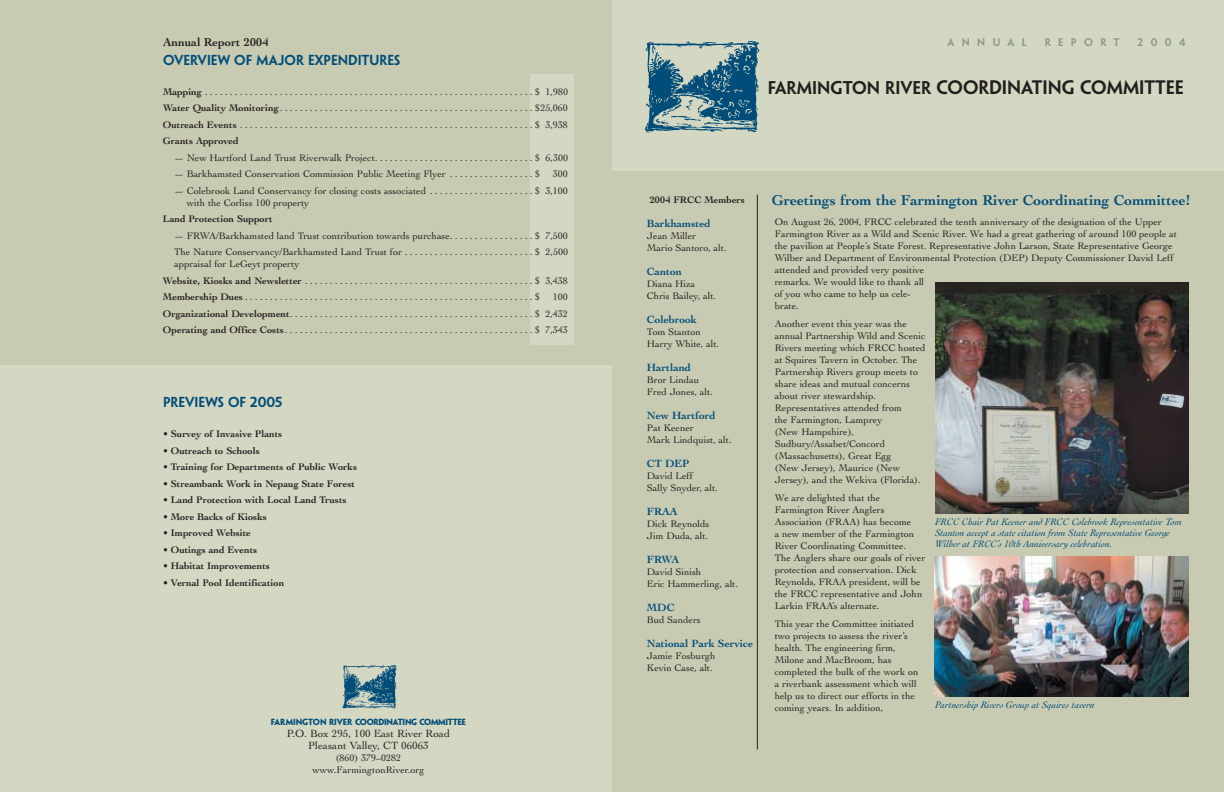
<style>
.page{position:relative;width:1224px;height:792px;background:#fff}
.page>*{position:absolute;margin:0;border:0;box-sizing:border-box;transform-origin:0 0}
.t1{font:17.5px "Penumbra MM 585 0";color:#231f1f}
.t2{font:700 15px "Cochin";color:#004d79}
.t3{font:13px "Penumbra MM 585 0";color:#004d79}
.t4{font:700 12px "Cochin";color:#231f1f}
.t5{font:700 11px "Cochin";color:#004d79}
.t6{font:11px/12px "Cochin";color:#231f1f;text-align:center}
.t7{font:10px/12px "Cochin";color:#231f1f}
.t8{font:700 10px "Cochin";color:#231f1f}
.t9{font:italic 10px/11px "Cochin";color:#004d79}
.t10{font:10px "Penumbra MM 585 0";letter-spacing:.745em;color:#8c9c81}
.t11{font:8px "Penumbra MM 725 0";letter-spacing:-.03em;color:#004d79}
.s1{font-weight:700}
.s2{font-size:16.6px}
</style>
<div class="page">
<div style="left:0;top:278px;width:616px;height:514px;background:#d4d7c2"></div>
<div style="left:0;top:0;width:627px;height:364px;background:#c8cbb2"></div>
<div style="left:530px;top:74px;width:44px;height:270px;background:#d4d7c2"></div>
<div style="left:612px;top:0;width:612px;height:570px;background:#d4d7c2"></div>
<div style="left:612px;top:171px;width:612px;height:621px;background:#c8cbb2"></div>
<img style="left:645px;top:40px;width:114px;height:93px">
<img style="left:935px;top:557px;width:254px;height:139px">
<img style="left:935px;top:282px;width:254px;height:232px">
<img style="left:342px;top:665px;width:55px;height:44px">
<hr style="left:757px;top:195px;width:1px;height:554px;background:#231f1f">
<p class="t4" style="left:163px;top:37px;width:107px">Annual Report 2004</p>
<h3 class="t3" style="left:163px;top:52px;width:239px">OVERVIEW OF MAJOR EXPENDITURES</h3>
<p class="t7" style="left:163px;top:84px;width:407px;line-height:16.5px;text-align:justify"><span class="s1">Mapping</span> . . . . . . . . . . . . . . . . . . . . . . . . . . . . . . . . . . . . . . . . . . . . . . . . . . . . . . . . . . . . . . . . . . $ 1,980<br><span class="s1">Water Quality Monitoring</span> . . . . . . . . . . . . . . . . . . . . . . . . . . . . . . . . . . . . . . . . . . . . . . . . . . . $25,060<br><span class="s1">Outreach Events</span> . . . . . . . . . . . . . . . . . . . . . . . . . . . . . . . . . . . . . . . . . . . . . . . . . . . . . . . . . . . $ 3,938<br><span class="s1">Grants Approved</span></p>
<p class="t7" style="left:174px;top:152px;width:395px">— New Hartford Land Trust Riverwalk Project. . . . . . . . . . . . . . . . . . . . . . . . . . . . . . . . $ 6,300</p>
<p class="t7" style="left:174px;top:169px;width:368px">— Barkhamsted Conservation Commission Public Meeting Flyer . . . . . . . . . . . . . . . . . $</p>
<p class="t7" style="left:553px;top:169px;width:16px">300</p>
<p class="t7" style="left:187px;top:185px;width:383px;text-indent:-13px">— Colebrook Land Conservancy for closing costs associated . . . . . . . . . . . . . . . . . . . . . $ 3,100 with the Corliss 100 property</p>
<p class="t8" style="left:163px;top:215px;width:111px">Land Protection Support</p>
<p class="t7" style="left:174px;top:228px;width:395px;line-height:16.5px">— FRWA/Barkhamsted land Trust contribution towards purchase. . . . . . . . . . . . . . . . . $ 7,500<br>The Nature Conservancy/Barkhamsted Land Trust for . . . . . . . . . . . . . . . . . . . . . . . . . . $ 2,500</p>
<p class="t7" style="left:163px;top:257px;width:407px;line-height:16.5px;text-indent:11px">appraisal for LeGeyt property<br><span class="s1">Website, Kiosks and Newsletter</span> . . . . . . . . . . . . . . . . . . . . . . . . . . . . . . . . . . . . . . . . . . . . . . $ 3,438<br><span class="s1">Membership Dues</span> . . . . . . . . . . . . . . . . . . . . . . . . . . . . . . . . . . . . . . . . . . . . . . . . . . . . . . . . . . $</p>
<p class="t7" style="left:163px;top:290px;width:407px;line-height:16.5px;text-align:justify;text-indent:390px">100<br><span class="s1">Organizational Development</span>. . . . . . . . . . . . . . . . . . . . . . . . . . . . . . . . . . . . . . . . . . . . . . . . . $ 2,432<br><span class="s1">Operating and Office Costs</span> . . . . . . . . . . . . . . . . . . . . . . . . . . . . . . . . . . . . . . . . . . . . . . . . . . $ 7,343</p>
<h3 class="t3" style="left:163px;top:395px;width:121px">PREVIEWS OF 2005</h3>
<p class="t8" style="left:163px;top:430px;width:121px">• Survey of Invasive Plants</p>
<p class="t8" style="left:163px;top:447px;width:98px">• Outreach to Schools</p>
<p class="t8" style="left:163px;top:463px;width:196px">• Training for Departments of Public Works</p>
<p class="t8" style="left:163px;top:480px;width:194px">• Streambank Work in Nepaug State Forest</p>
<p class="t8" style="left:163px;top:496px;width:185px">• Land Protection with Local Land Trusts</p>
<p class="t8" style="left:163px;top:513px;width:106px">• More Backs of Kiosks</p>
<p class="t8" style="left:163px;top:529px;width:89px">• Improved Website</p>
<p class="t8" style="left:163px;top:546px;width:96px">• Outings and Events</p>
<p class="t8" style="left:163px;top:562px;width:108px">• Habitat Improvements</p>
<p class="t8" style="left:163px;top:579px;width:123px">• Vernal Pool Identification</p>
<p class="t11" style="left:271px;top:718px;width:196px">FARMINGTON RIVER COORDINATING COMMITTEE</p>
<p class="t6" style="left:287px;top:729px;width:165px">P.O. Box 295, 100 East River Road<br>Pleasant Valley, CT 06063</p>
<p class="t7" style="left:312px;top:753px;width:114px;text-align:center">(860) 379–0282 www.FarmingtonRiver.org</p>
<p class="t10" style="left:948px;top:37px;width:81px">ANNUAL</p>
<p class="t10" style="left:1045px;top:37px;width:76px">REPORT</p>
<p class="t10" style="left:1138px;top:37px;width:50px">2004</p>
<h1 class="t1" style="left:768px;top:78px;width:418px"><span class="s2">FARMINGTON RIVER</span> COORDINATING COMMITTEE</h1>
<p class="t8" style="left:650px;top:196px;width:97px">2004 FRCC Members</p>
<p class="t5" style="left:647px;top:219px;width:65px">Barkhamsted</p>
<p class="t7" style="left:647px;top:231px;width:81px">Jean Miller<br>Mario Santoro, alt.</p>
<p class="t5" style="left:647px;top:267px;width:37px">Canton</p>
<p class="t7" style="left:647px;top:279px;width:71px">Diana Hiza<br>Chris Bailey, alt.</p>
<p class="t5" style="left:647px;top:315px;width:52px">Colebrook</p>
<p class="t7" style="left:647px;top:327px;width:74px">Tom Stanton<br>Harry White, alt.</p>
<p class="t5" style="left:647px;top:363px;width:45px">Hartland</p>
<p class="t7" style="left:647px;top:375px;width:67px">Bror Lindau<br>Fred Jones, alt.</p>
<p class="t5" style="left:647px;top:411px;width:70px">New Hartford</p>
<p class="t7" style="left:647px;top:423px;width:86px">Pat Keener<br>Mark Lindquist, alt.</p>
<p class="t5" style="left:647px;top:459px;width:44px">CT DEP</p>
<p class="t7" style="left:647px;top:471px;width:72px">David Leff<br>Sally Snyder, alt.</p>
<p class="t5" style="left:647px;top:507px;width:32px">FRAA</p>
<p class="t7" style="left:647px;top:519px;width:64px">Dick Reynolds<br>Jim Duda, alt.</p>
<p class="t5" style="left:647px;top:555px;width:34px">FRWA</p>
<p class="t7" style="left:647px;top:567px;width:93px">David Sinish<br>Eric Hammerling, alt.</p>
<p class="t5" style="left:647px;top:603px;width:29px">MDC</p>
<p class="t7" style="left:647px;top:615px;width:55px">Bud Sanders</p>
<p class="t5" style="left:647px;top:639px;width:108px">National Park Service</p>
<p class="t7" style="left:647px;top:651px;width:70px">Jamie Fosburgh<br>Kevin Case, alt.</p>
<h2 class="t2" style="left:772px;top:194px;width:419px">Greetings from the Farmington River Coordinating Committee!</h2>
<p class="t7" style="left:775px;top:217px;width:404px">On August 26, 2004, FRCC celebrated the tenth anniversary of the designation of the Upper Farmington River as a Wild and Scenic River. We had a great gathering of around 100 people at the pavilion at People’s State Forest. Representative John Larson, State Representative George Wilber and Department of Environmental Protection (DEP) Deputy Commissioner David Leff attended and provided very positive<br>remarks. We would like to thank all<br>of you who came to help us cele-<br>brate.</p>
<p class="t7" style="left:775px;top:319px;width:152px">Another event this year was the annual Partnership Wild and Scenic<br>Rivers meeting which FRCC hosted at Squires Tavern in October. The<br>Partnership Rivers group meets to share ideas and mutual concerns about river stewardship.<br>Representatives attended from<br>the Farmington, Lamprey<br>(New Hampshire),<br>Sudbury/Assabet/Concord (Massachusetts), Great Egg<br>(New Jersey), Maurice (New<br>Jersey), and the Wekiva (Florida).</p>
<p class="t7" style="left:775px;top:493px;width:152px">We are delighted that the<br>Farmington River Anglers<br>Association (FRAA) has become<br>a new member of the Farmington<br>River Coordinating Committee.<br>The Anglers share our goals of river protection and conservation. Dick<br>Reynolds, FRAA president, will be the FRCC representative and John<br>Larkin FRAA’s alternate.</p>
<p class="t7" style="left:775px;top:619px;width:145px">This year the Committee initiated two projects to assess the river’s health. The engineering firm,<br>Milone and MacBroom, has completed the bulk of the work on a riverbank assessment which will help us to direct our efforts in the coming years. In addition,</p>
<p class="t9" style="left:935px;top:517px;width:249px">FRCC Chair Pat Keener and FRCC Colebrook Representative Tom<br>Stanton accept a state citation from State Representative George<br>Wilber at FRCC’s 10th Anniversary celebration.</p>
<p class="t9" style="left:935px;top:700px;width:161px">Partnership Rivers Group at Squires tavern</p>
</div>
